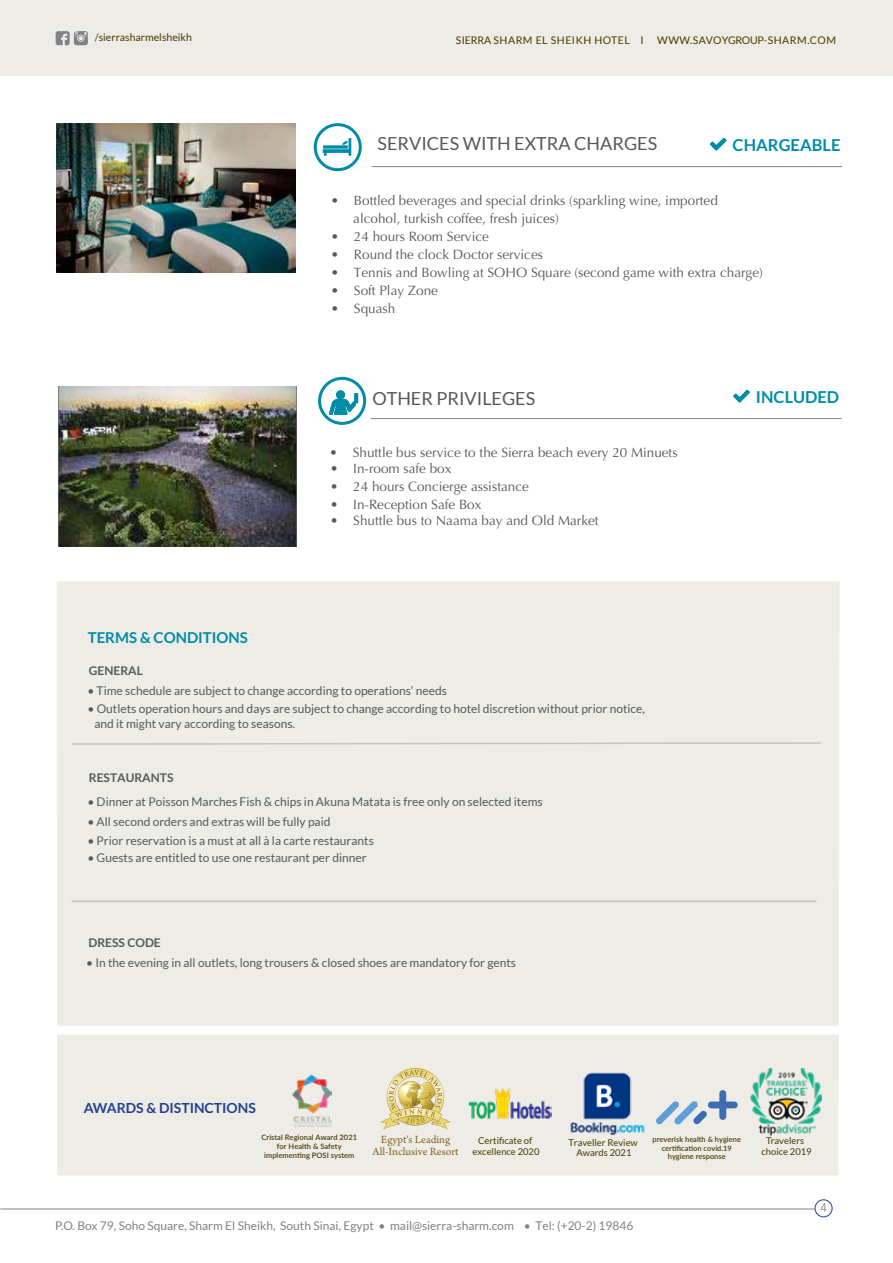
<style>
.page{position:relative;width:893px;height:1263px;background:#fff}
.page>*{position:absolute;margin:0;border:0;box-sizing:border-box;transform-origin:0 0}
.t1{font:18px "Lato";color:#58585b}
.t2{font:700 16.5px "Lato";color:#008ca8}
.t3{font:700 15px "Lato";color:#008ca8}
.t4{font:700 13.95px "Lato";color:#25408f}
.t5{font:13.5px/18px "Optima";color:#58595b}
.t6{font:12px/14.4px "Lato";color:#58595b}
.t7{font:12px "Lato";color:#808285}
.t8{font:700 12px "Lato";color:#58595b}
.t9{font:12px "Pontano Sans";color:#808285}
.t10{font:11.55px/11.6px "Arno Pro";color:#846723;text-align:center}
.t11{font:10.5px "Lato";letter-spacing:.05em;color:#4b3900}
.t12{font:10.5px "Lato";color:#4b3900}
.t13{font:9.45px/10.5px "Lato";color:#4b3900;text-align:center}
.t14{font:600 7.5px/8.7px "Lato";letter-spacing:.005em;color:#4b3900;text-align:center}
.t15{font:600 7.35px/8.7px "Lato";letter-spacing:.005em;color:#4b3900;text-align:center}
</style>
<div class="page">
<img style="left:57px;top:124px;width:238px;height:149px">
<div style="left:0;top:0;width:893px;height:75px;background:#edece6"></div>
<hr style="left:0;top:1208px;width:815px;height:1px;background:#808285">
<div style="left:815px;top:1199px;width:17px;height:18px;border:1px solid #25408f;border-radius:50%"></div>
<div style="left:57px;top:581px;width:782px;height:594px;background:#edece6"></div>
<svg style="left:71px;top:741px;width:751px;height:4px;background:#dfdcd4"></svg>
<div style="left:38px;top:1026px;width:821px;height:9px;background:#fff"></div>
<hr style="left:72px;top:900px;width:744px;height:2px;background:#cac3b8">
<hr style="left:372px;top:166px;width:470px;height:1px;background:#808285">
<svg style="left:710px;top:138px;width:16px;height:12px"></svg>
<hr style="left:371px;top:418px;width:471px;height:1px;background:#808285">
<svg style="left:733px;top:390px;width:17px;height:12px"></svg>
<div style="left:318px;top:377px;width:48px;height:48px;border:3px solid #008ca8;border-radius:50%"></div>
<div style="left:314px;top:123px;width:48px;height:48px;border:3px solid #008ca8;border-radius:50%"></div>
<svg style="left:323px;top:138px;width:28px;height:18px"></svg>
<svg style="left:329px;top:393px;width:29px;height:22px"></svg>
<div style="left:336px;top:390px;width:9px;height:9px;background:#008ca8;border-radius:50%"></div>
<svg style="left:56px;top:31px;width:32px;height:14px"></svg>
<img style="left:58px;top:387px;width:239px;height:160px">
<img style="left:749px;top:1068px;width:73px;height:67px">
<svg style="left:656px;top:1090px;width:82px;height:35px;background:#bfcddb"></svg>
<img style="left:468px;top:1081px;width:84px;height:52px">
<img style="left:557px;top:1066px;width:96px;height:75px">
<img style="left:293px;top:1074px;width:39px;height:55px">
<svg style="left:380px;top:1068px;width:71px;height:62px;background:#e0d4a1"></svg>
<p class="t12" style="left:95px;top:31px;width:99px">/sierrasharmelsheikh</p>
<p class="t3" style="left:88px;top:629px;width:162px">TERMS &amp; CONDITIONS</p>
<p class="t8" style="left:89px;top:663px;width:56px">GENERAL</p>
<p class="t11" style="left:456px;top:34px;width:190px">SIERRA SHARM EL SHEIKH HOTEL I</p>
<p class="t11" style="left:657px;top:34px;width:180px">WWW.SAVOYGROUP-SHARM.COM</p>
<h1 class="t1" style="left:378px;top:134px;width:281px">SERVICES WITH EXTRA CHARGES</h1>
<h2 class="t2" style="left:733px;top:136px;width:109px">CHARGEABLE</h2>
<p class="t5" style="left:353px;top:192px;width:366px;text-indent:-23px">• Bottled beverages and special drinks (sparkling wine, imported alcohol, turkish coffee, fresh juices)</p>
<p class="t5" style="left:331px;top:228px;width:160px">• 24 hours Room Service</p>
<p class="t5" style="left:331px;top:246px;width:214px">• Round the clock Doctor services</p>
<p class="t5" style="left:331px;top:264px;width:434px">• Tennis and Bowling at SOHO Square (second game with extra charge)</p>
<p class="t5" style="left:331px;top:282px;width:109px">• Soft Play Zone</p>
<p class="t5" style="left:331px;top:300px;width:66px">• Squash</p>
<h1 class="t1" style="left:372px;top:389px;width:164px">OTHER PRIVILEGES</h1>
<h2 class="t2" style="left:756px;top:388px;width:85px">INCLUDED</h2>
<p class="t5" style="left:330px;top:444px;width:350px">• Shuttle bus service to the Sierra beach every 20 Minuets</p>
<p class="t5" style="left:330px;top:460px;width:123px">• In-room safe box</p>
<p class="t5" style="left:330px;top:478px;width:200px">• 24 hours Concierge assistance</p>
<p class="t5" style="left:330px;top:496px;width:153px">• In-Reception Safe Box</p>
<p class="t5" style="left:330px;top:512px;width:270px">• Shuttle bus to Naama bay and Old Market</p>
<p class="t6" style="left:87px;top:684px;width:361px">• Time schedule are subject to change according to operations’ needs</p>
<p class="t6" style="left:94px;top:702px;width:552px;text-indent:-7px">• Outlets operation hours and days are subject to change according to hotel discretion without prior notice, and it might vary according to seasons.</p>
<p class="t8" style="left:89px;top:770px;width:86px">RESTAURANTS</p>
<p class="t6" style="left:87px;top:794px;width:457px">• Dinner at Poisson Marches Fish &amp; chips in Akuna Matata is free only on selected items</p>
<p class="t6" style="left:87px;top:814px;width:245px">• All second orders and extras will be fully paid</p>
<p class="t6" style="left:87px;top:833px;width:288px">• Prior reservation is a must at all à la carte restaurants</p>
<p class="t6" style="left:87px;top:850px;width:281px">• Guests are entitled to use one restaurant per dinner</p>
<p class="t8" style="left:88px;top:935px;width:74px">DRESS CODE</p>
<p class="t6" style="left:86px;top:955px;width:431px">• In the evening in all outlets, long trousers &amp; closed shoes are mandatory for gents</p>
<p class="t4" style="left:84px;top:1100px;width:174px">AWARDS &amp; DISTINCTIONS</p>
<p class="t14" style="left:262px;top:1133px;width:97px">Cristal Regional Award 2021 for Health &amp; Safety implementing POSI system</p>
<p class="t10" style="left:373px;top:1135px;width:88px">Egypt's Leading<br>All-Inclusive Resort</p>
<p class="t13" style="left:473px;top:1135px;width:68px">Certificate of excellence 2020</p>
<p class="t13" style="left:568px;top:1137px;width:71px">Traveller Review<br>Awards 2021</p>
<p class="t15" style="left:653px;top:1134px;width:90px">preverisk health &amp; hygiene certification covid.19 hygiene response</p>
<p class="t7" style="left:55px;top:1219px;width:580px">P.O. Box 79, Soho Square, Sharm El Sheikh, South Sinai, Egypt • mail@sierra-sharm.com • Tel: (+20-2) 19846</p>
<p class="t13" style="left:761px;top:1135px;width:52px">Travelers choice 2019</p>
<p class="t9" style="left:820px;top:1200px;width:9px">4</p>
</div>
